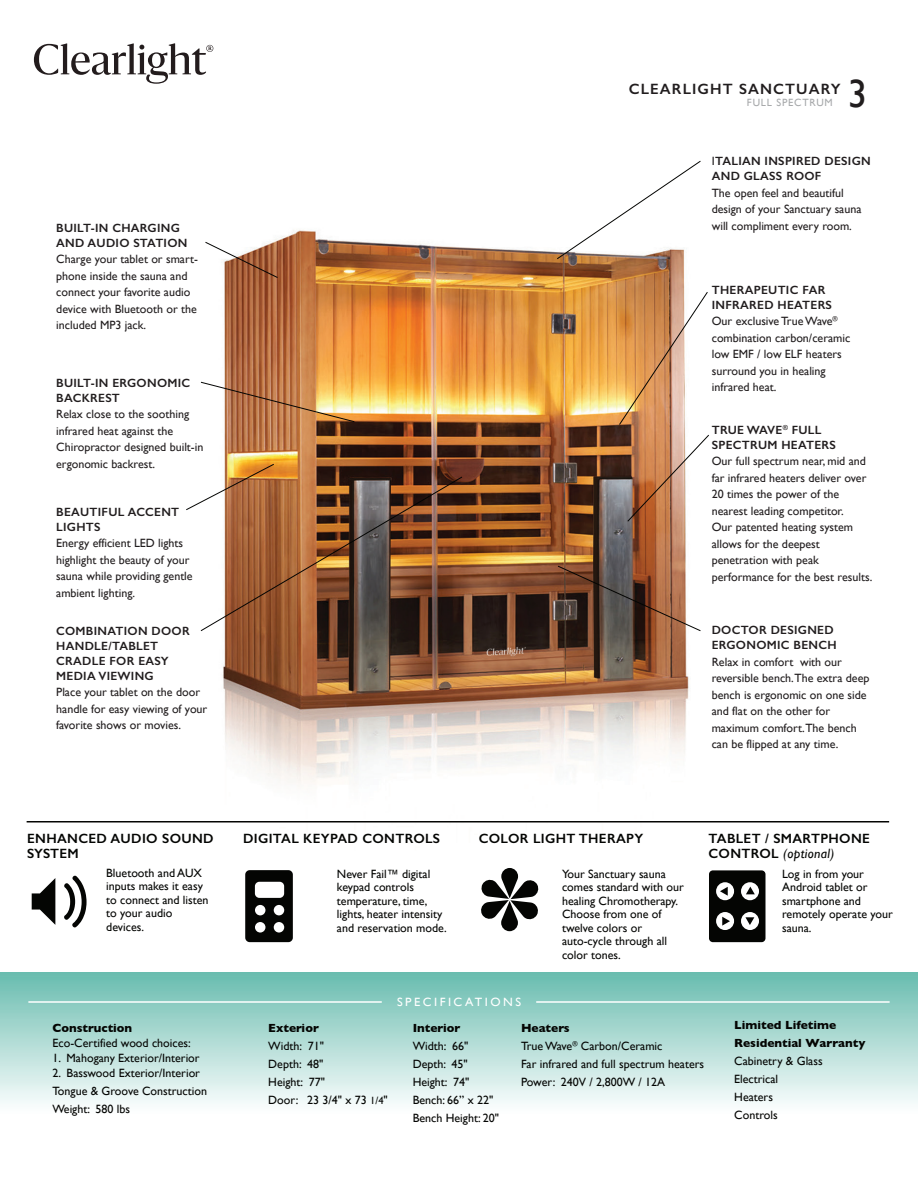
<style>
.page{position:relative;width:918px;height:1188px;background:#fff}
.page>*{position:absolute;margin:0;border:0;box-sizing:border-box;transform-origin:0 0}
.t1{font:39.45px "Gill Sans";color:#211d1e}
.t2{font:600 15px "Gill Sans";letter-spacing:.075em;color:#211d1e}
.t3{font:600 13.5px/15px "Gill Sans";letter-spacing:.025em;color:#040503}
.t4{font:12px/16.5px "Gill Sans";color:#211d1e}
.t5{font:12px/13.5px "Gill Sans";color:#040503}
.t6{font:600 12px/15px "Gill Sans";letter-spacing:.025em;color:#211d1e}
.t7{font:700 12px/18px "Gill Sans";color:#040503}
.t8{font:12px "Gill Sans";letter-spacing:.2em;color:#fff;scale:1.04 1}
.t9{font:10.5px "Gill Sans";letter-spacing:.075em;color:#a7a9ab}
.s1{font-weight:400}
.s2{font-weight:400;font-style:italic}
.s3{font-size:10.5px}
.s4{font-weight:700}
</style>
<div class="page">
<img style="left:223px;top:230px;width:466px;height:546px">
<svg style="left:205px;top:242px;width:73px;height:36px"></svg>
<svg style="left:201px;top:382px;width:154px;height:40px"></svg>
<img style="left:186px;top:464px;width:277px;height:167px">
<svg style="left:619px;top:292px;width:89px;height:133px"></svg>
<svg style="left:557px;top:161px;width:144px;height:98px"></svg>
<svg style="left:627px;top:435px;width:82px;height:87px"></svg>
<svg style="left:558px;top:566px;width:143px;height:65px"></svg>
<div style="left:0;top:972px;width:918px;height:143px;background:linear-gradient(to bottom,#68bcae,#fff)"></div>
<hr style="left:537px;top:1001px;width:352px;height:2px;background:#fff">
<hr style="left:29px;top:1001px;width:352px;height:2px;background:#fff">
<svg style="left:34px;top:43px;width:179px;height:41px"></svg>
<hr style="left:27px;top:821px;width:862px;height:2px;background:#040503">
<div style="left:709px;top:870px;width:56px;height:72px;background:#040503;border-radius:4px"></div>
<div style="left:741px;top:882px;width:18px;height:18px;background:#fff;border-radius:50%"></div>
<svg style="left:746px;top:887px;width:9px;height:7px"></svg>
<div style="left:741px;top:912px;width:18px;height:18px;background:#fff;border-radius:50%"></div>
<svg style="left:745px;top:917px;width:9px;height:8px"></svg>
<div style="left:716px;top:912px;width:18px;height:18px;background:#fff;border-radius:50%"></div>
<svg style="left:722px;top:917px;width:8px;height:9px"></svg>
<div style="left:716px;top:882px;width:18px;height:18px;background:#fff;border-radius:50%"></div>
<svg style="left:720px;top:887px;width:8px;height:9px"></svg>
<svg style="left:481px;top:868px;width:58px;height:63px"></svg>
<svg style="left:245px;top:870px;width:48px;height:72px"></svg>
<svg style="left:32px;top:876px;width:55px;height:52px"></svg>
<p class="t6" style="left:56px;top:220px;width:133px">BUILT-IN CHARGING<br>AND AUDIO STATION</p>
<p class="t4" style="left:56px;top:251px;width:143px">Charge your tablet or smart&shy;phone inside the sauna and connect your favorite audio device with Bluetooth or the included MP3 jack.</p>
<p class="t6" style="left:56px;top:375px;width:136px">BUILT-IN ERGONOMIC<br>BACKREST</p>
<p class="t4" style="left:56px;top:406px;width:149px">Relax close to the soothing infrared heat against the<br>Chiropractor designed built-in ergonomic backrest.</p>
<p class="t6" style="left:56px;top:504px;width:125px">BEAUTIFUL ACCENT<br>LIGHTS</p>
<p class="t4" style="left:56px;top:535px;width:138px">Energy efficient LED lights highlight the beauty of your sauna while providing gentle ambient lighting.</p>
<p class="t6" style="left:56px;top:623px;width:135px">COMBINATION DOOR<br>HANDLE/TABLET<br>CRADLE FOR EASY<br>MEDIA VIEWING</p>
<p class="t4" style="left:56px;top:684px;width:153px">Place your tablet on the door handle for easy viewing of your favorite shows or movies.</p>
<p class="t2" style="left:629px;top:80px;width:213px">CLEARLIGHT SANCTUARY</p>
<p class="t9" style="left:747px;top:96px;width:87px">FULL SPECTRUM</p>
<h1 class="t1" style="left:848px;top:70px;width:21px">3</h1>
<p class="t6" style="left:712px;top:154px;width:160px"><span class="s1">I</span>TALIAN INSPIRED DESIGN<br>AND GLASS ROOF</p>
<p class="t4" style="left:712px;top:184px;width:151px">The open feel and beautiful design of your Sanctuary sauna will compliment every room.</p>
<p class="t6" style="left:712px;top:282px;width:122px">THERAPEUTIC FAR<br>INFRARED HEATERS</p>
<p class="t4" style="left:712px;top:313px;width:140px">Our exclusive True Wave<sup>® </sup>combination carbon/ceramic low EMF / low ELF heaters surround you in healing infrared heat.</p>
<p class="t6" style="left:712px;top:422px;width:126px">TRUE WAVE<sup>®</sup> FULL<br>SPECTRUM HEATERS</p>
<p class="t4" style="left:712px;top:453px;width:162px">Our full spectrum near, mid and far infrared heaters deliver over<br>20 times the power of the nearest leading competitor.<br>Our patented heating system allows for the deepest penetration with peak performance for the best results.</p>
<p class="t6" style="left:712px;top:623px;width:126px">DOCTOR DESIGNED<br>ERGONOMIC BENCH</p>
<p class="t4" style="left:712px;top:653px;width:159px">Relax in comfort with our reversible bench.The extra deep bench is ergonomic on one side and flat on the other for maximum comfort.The bench can be flipped at any time.</p>
<p class="t3" style="left:27px;top:831px;width:188px">ENHANCED AUDIO SOUND<br>SYSTEM</p>
<p class="t5" style="left:106px;top:866px;width:104px">Bluetooth and AUX inputs makes it easy to connect and listen to your audio devices.</p>
<p class="t7" style="left:52px;top:1019px;width:81px">Construction</p>
<p class="t5" style="left:52px;top:1036px;width:140px">Eco-Certified wood choices:</p>
<p class="t5" style="left:52px;top:1051px;width:149px">1. Mahogany Exterior/Interior</p>
<p class="t5" style="left:52px;top:1064px;width:156px;line-height:18px">2. Basswood Exterior/Interior<br>Tongue &amp; Groove Construction<br>Weight: 580 lbs</p>
<p class="t3" style="left:243px;top:831px;width:199px">DIGITAL KEYPAD CONTROLS</p>
<p class="t3" style="left:479px;top:831px;width:166px">COLOR LIGHT THERAPY</p>
<p class="t3" style="left:709px;top:831px;width:163px">TABLET / SMARTPHONE<br>CONTROL <span class="s2">(optional)</span></p>
<p class="t5" style="left:337px;top:867px;width:111px">Never Fail™ digital keypad controls temperature, time, lights, heater intensity and reservation mode.</p>
<p class="t5" style="left:562px;top:867px;width:123px">Your Sanctuary sauna comes standard with our healing Chromotherapy.<br>Choose from one of twelve colors or auto-cycle through all color tones.</p>
<p class="t5" style="left:782px;top:867px;width:112px">Log in from your<br>Android tablet or smartphone and remotely operate your sauna.</p>
<p class="t8" style="left:397px;top:995px;width:121px">SPECIFICATIONS</p>
<p class="t7" style="left:268px;top:1019px;width:52px">Exterior</p>
<p class="t5" style="left:268px;top:1037px;width:121px;line-height:18px">Width: 71"<br>Depth: 48"<br>Height: 77"<br>Door: 23 3/4" x 73 <span class="s3">1/4</span>"</p>
<p class="t7" style="left:413px;top:1019px;width:49px">Interior</p>
<p class="t5" style="left:413px;top:1037px;width:88px;line-height:18px">Width: 66"<br>Depth: 45"<br>Height: 74"<br>Bench: 66” x 22"<br>Bench Height: 20"</p>
<p class="t5" style="left:521px;top:1019px;width:185px;line-height:18px"><span class="s4">Heaters<br></span>True Wave<sup>®</sup> Carbon/Ceramic<br>Far infrared and full spectrum heaters<br>Power: 240V / 2,800W / 12A</p>
<p class="t7" style="left:734px;top:1016px;width:133px">Limited Lifetime<br>Residential Warranty</p>
<p class="t5" style="left:734px;top:1052px;width:90px;line-height:18px">Cabinetry &amp; Glass<br>Electrical<br>Heaters<br>Controls</p>
</div>
